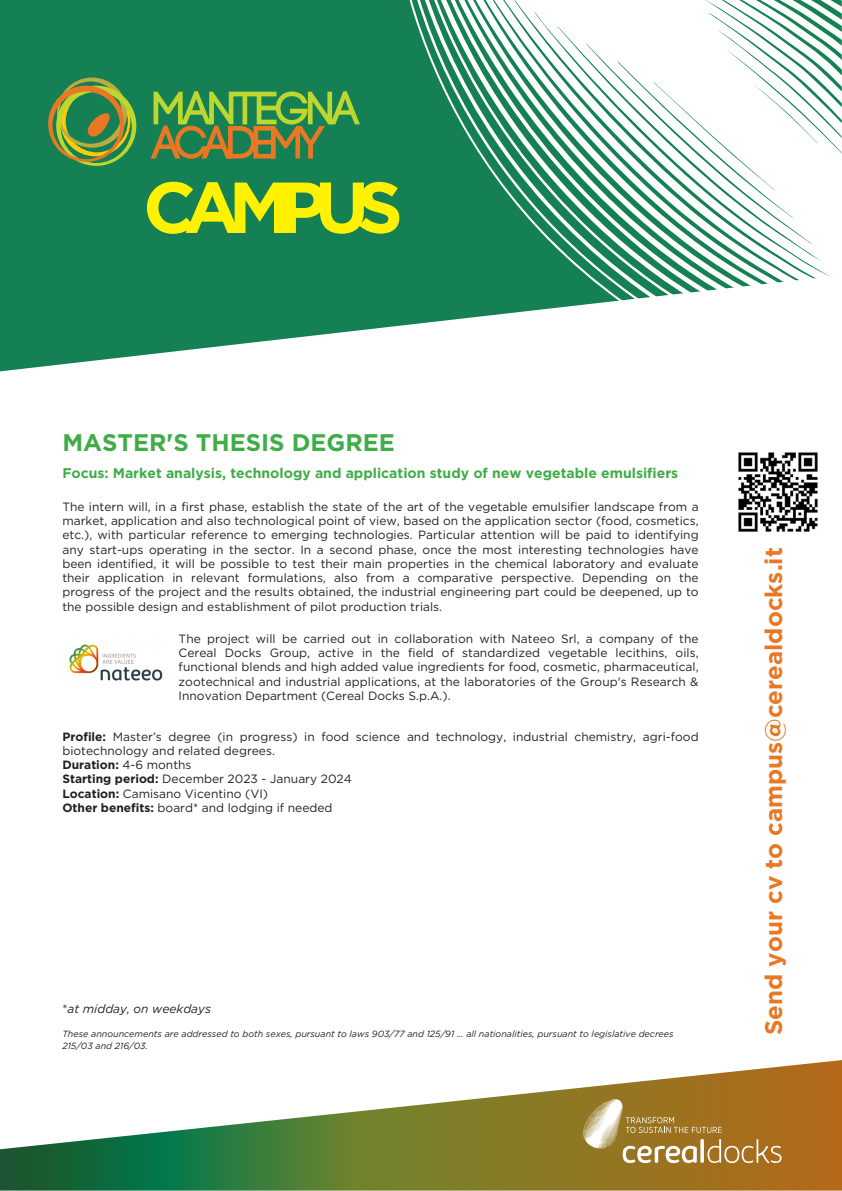
<style>
.page{position:relative;width:842px;height:1191px;background:#fff}
.page>*{position:absolute;margin:0;border:0;box-sizing:border-box;transform-origin:0 0}
.t1{font:700 24px "Gotham";color:#e97724}
.t2{font:700 24px "Gotham";color:#40ad49}
.t3{font:700 14px "Gotham";color:#40ad49}
.t4{font:12px/14.2px "Gotham";color:#231f20;text-align:justify}
.t5{font:italic 12px "Gotham";color:#231f20}
.t6{font:700 12px "Gotham";color:#231f20}
.t7{font:italic 9px/12px "Gotham";color:#231f20}
.s1{font-weight:700}
.s2{font-weight:400}
.s3{font-style:normal}
</style>
<div class="page">
<svg style="left:0;top:0;width:392px;height:371px;background:#268960"></svg>
<svg style="left:392px;top:0;width:450px;height:327px"></svg>
<svg style="left:147px;top:182px;width:252px;height:52px;background:#97bf24"></svg>
<svg style="left:48px;top:77px;width:88px;height:89px;background:#638f41"></svg>
<svg style="left:151px;top:91px;width:209px;height:68px;background:#5e9143"></svg>
<svg style="left:0;top:1060px;width:842px;height:130px"></svg>
<svg style="left:583px;top:1098px;width:198px;height:64px;background:#af8a47"></svg>
<img style="left:69px;top:644px;width:94px;height:37px">
<img style="left:738px;top:452px;width:80px;height:80px">
<p class="t2" style="left:62px;top:428px;width:334px">MASTER'S THESIS DEGREE</p>
<p class="t3" style="left:62px;top:464px;width:617px">Focus: Market analysis, technology and application study of new vegetable emulsifiers</p>
<p class="t4" style="left:62px;top:499px;width:638px">The intern will, in a first phase, establish the state of the art of the vegetable emulsifier landscape from a market, application and also technological point of view, based on the application sector (food, cosmetics, etc.), with particular reference to emerging technologies. Particular attention will be paid to identifying any start-ups operating in the sector. In a second phase, once the most interesting technologies have been identified, it will be possible to test their main properties in the chemical laboratory and evaluate their application in relevant formulations, also from a comparative perspective. Depending on the progress of the project and the results obtained, the industrial engineering part could be deepened, up to the possible design and establishment of pilot production trials.</p>
<p class="t4" style="left:179px;top:631px;width:521px">The project will be carried out in collaboration with Nateeo Srl, a company of the Cereal Docks Group, active in the field of standardized vegetable lecithins, oils, functional blends and high added value ingredients for food, cosmetic, pharmaceutical, zootechnical and industrial applications, at the laboratories of the Group's Research &amp; Innovation Department (Cereal Docks S.p.A.).</p>
<p class="t4" style="left:62px;top:729px;width:638px"><span class="s1">Profile:</span> Master’s degree (in progress) in food science and technology, industrial chemistry, agri-food biotechnology and related degrees.</p>
<p class="t6" style="left:62px;top:757px;width:131px">Duration: <span class="s2">4-6 months</span></p>
<p class="t4" style="left:62px;top:772px;width:291px"><span class="s1">Starting period:</span> December 2023 - January 2024</p>
<p class="t4" style="left:62px;top:786px;width:207px"><span class="s1">Location:</span> Camisano Vicentino (VI)</p>
<p class="t4" style="left:62px;top:800px;width:272px"><span class="s1">Other benefits:</span> board* and lodging if needed</p>
<p class="t5" style="left:62px;top:1001px;width:150px"><span class="s3">*</span>at midday, on weekdays</p>
<p class="t7" style="left:62px;top:1028px;width:613px">These announcements are addressed to both sexes, pursuant to laws 903/77 and 125/91 ... all nationalities, pursuant to legislative decrees<br>215/03 and 216/03.</p>
<p class="t1" style="left:759px;top:1034px;width:489px;rotate:-90deg">Send your cv to campus@cerealdocks.it</p>
</div>
